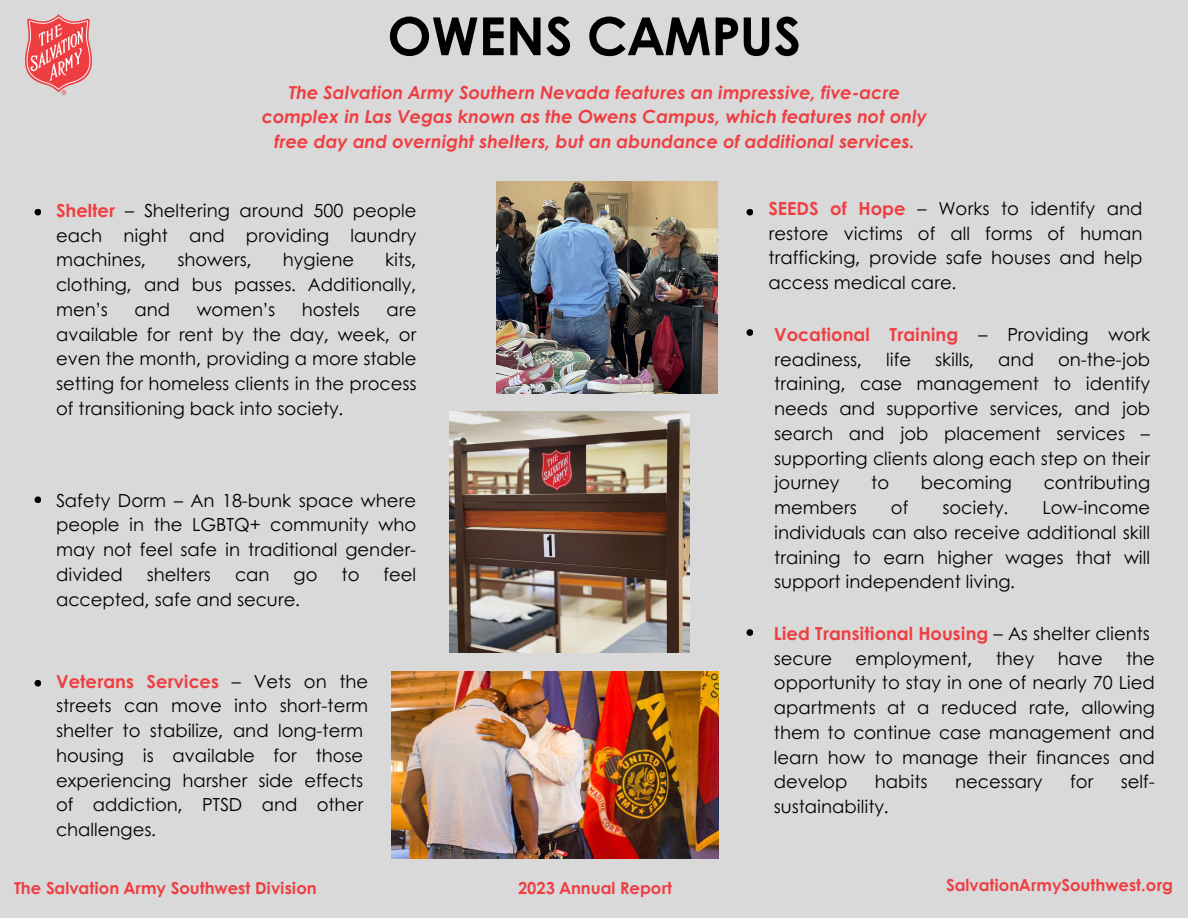
<style>
.page{position:relative;width:1188px;height:918px;background:#d9d9d9}
.page>*{position:absolute;margin:0;border:0;box-sizing:border-box;transform-origin:0 0}
.t1{font:700 52.5px "Century Gothic";color:#000}
.t2{font:18px/24.8px "Century Gothic";color:#000;text-align:justify}
.t3{font:italic 700 18px/24.8px "Century Gothic";color:#ef3e42;text-align:center}
.t4{font:700 18px/24.8px "Century Gothic";color:#ef3e42}
.t5{font:700 16.5px "Century Gothic";color:#ef3e42}
.s1{font-weight:700;color:#ef3e42}
.s2{font-weight:400;color:#000}
</style>
<div class="page">
<img style="left:26px;top:15px;width:66px;height:80px">
<img style="left:392px;top:672px;width:327px;height:186px">
<img style="left:449px;top:412px;width:241px;height:240px">
<img style="left:496px;top:181px;width:222px;height:213px">
<svg style="left:35px;top:209px;width:6px;height:6px"></svg>
<div style="left:747px;top:629px;width:6px;height:7px;background:#000"></div>
<div style="left:747px;top:209px;width:6px;height:7px;background:#000"></div>
<div style="left:747px;top:329px;width:6px;height:7px;background:#000"></div>
<div style="left:35px;top:496px;width:6px;height:7px;background:#000"></div>
<div style="left:35px;top:680px;width:6px;height:7px;background:#000"></div>
<p class="t1" style="left:387px;top:-4px;width:415px">OWENS CAMPUS</p>
<p class="t3" style="left:262px;top:79px;width:667px">The Salvation Army Southern Nevada features an impressive, five-acre complex in Las Vegas known as the Owens Campus, which features not only free day and overnight shelters, but an abundance of additional services.</p>
<p class="t2" style="left:56px;top:197px;width:362px"><span class="s1">Shelter</span> – Sheltering around 500 people each night and providing laundry machines,</p>
<p class="t2" style="left:56px;top:247px;width:362px;text-indent:329px">kits, clothing, and bus passes. Additionally, men’s</p>
<p class="t2" style="left:177px;top:247px;width:76px">showers,</p>
<p class="t2" style="left:283px;top:247px;width:73px">hygiene</p>
<p class="t2" style="left:134px;top:296px;width:37px">and</p>
<p class="t2" style="left:197px;top:296px;width:80px">women’s</p>
<p class="t2" style="left:302px;top:296px;width:60px">hostels</p>
<p class="t2" style="left:56px;top:296px;width:362px;text-indent:330px">are available for rent by the day, week, or even the month, providing a more stable setting for homeless clients in the process of transitioning back into society.</p>
<p class="t2" style="left:56px;top:487px;width:362px">Safety Dorm – An 18-bunk space where people in the LGBTQ+ community who may not feel safe in traditional gender&shy;divided</p>
<p class="t2" style="left:147px;top:561px;width:66px">shelters</p>
<p class="t2" style="left:235px;top:561px;width:36px">can</p>
<p class="t2" style="left:294px;top:561px;width:25px">go</p>
<p class="t2" style="left:342px;top:561px;width:19px">to</p>
<p class="t2" style="left:384px;top:561px;width:34px">feel</p>
<p class="t2" style="left:56px;top:586px;width:245px">accepted, safe and secure.</p>
<p class="t2" style="left:56px;top:668px;width:314px;text-align:left"><span class="s1">Veterans Services</span> – Vets on the streets can move into short-term shelter to stabilize, and long-term housing is available for those experiencing harsher side effects of addiction, PTSD and other challenges.</p>
<p class="t2" style="left:769px;top:195px;width:375px"><span class="s1">SEEDS of Hope</span> – Works to identify and restore victims of all forms of human trafficking, provide safe houses and help access medical care.</p>
<p class="t2" style="left:774px;top:321px;width:378px"><span class="s1">Vocational Training</span> – Providing work readiness,</p>
<p class="t2" style="left:886px;top:346px;width:26px">life</p>
<p class="t2" style="left:935px;top:346px;width:41px">skills,</p>
<p class="t2" style="left:998px;top:346px;width:37px">and</p>
<p class="t2" style="left:774px;top:346px;width:377px;text-indent:284px">on-the-job training, case management to identify needs and supportive services, and job search and job placement services – supporting clients along each step on their journey</p>
<p class="t2" style="left:871px;top:470px;width:19px">to</p>
<p class="t2" style="left:921px;top:470px;width:93px">becoming</p>
<p class="t2" style="left:1044px;top:470px;width:108px">contributing</p>
<p class="t2" style="left:774px;top:495px;width:84px">members</p>
<p class="t2" style="left:891px;top:495px;width:19px">of</p>
<p class="t2" style="left:942px;top:495px;width:67px">society.</p>
<p class="t2" style="left:774px;top:495px;width:377px;text-indent:268px">Low-income individuals can also receive additional skill training to earn higher wages that will support independent living.</p>
<p class="t4" style="left:774px;top:620px;width:377px">Lied Transitional Housing <span class="s2">– As shelter clients secure</span></p>
<p class="t2" style="left:774px;top:645px;width:382px;text-indent:352px">the opportunity to stay in one of nearly 70 Lied apartments at a reduced rate, allowing them to continue case management and learn how to manage their finances and develop</p>
<p class="t2" style="left:856px;top:645px;width:118px">employment,</p>
<p class="t2" style="left:996px;top:645px;width:40px">they</p>
<p class="t2" style="left:1058px;top:645px;width:47px">have</p>
<p class="t2" style="left:875px;top:769px;width:54px">habits</p>
<p class="t2" style="left:955px;top:769px;width:89px">necessary</p>
<p class="t2" style="left:1070px;top:769px;width:25px">for</p>
<p class="t2" style="left:1121px;top:769px;width:35px">self-</p>
<p class="t2" style="left:774px;top:793px;width:116px">sustainability.</p>
<p class="t5" style="left:14px;top:876px;width:304px">The Salvation Army Southwest Division</p>
<p class="t5" style="left:518px;top:876px;width:156px">2023 Annual Report</p>
<p class="t5" style="left:946px;top:872px;width:228px">SalvationArmySouthwest.org</p>
</div>
